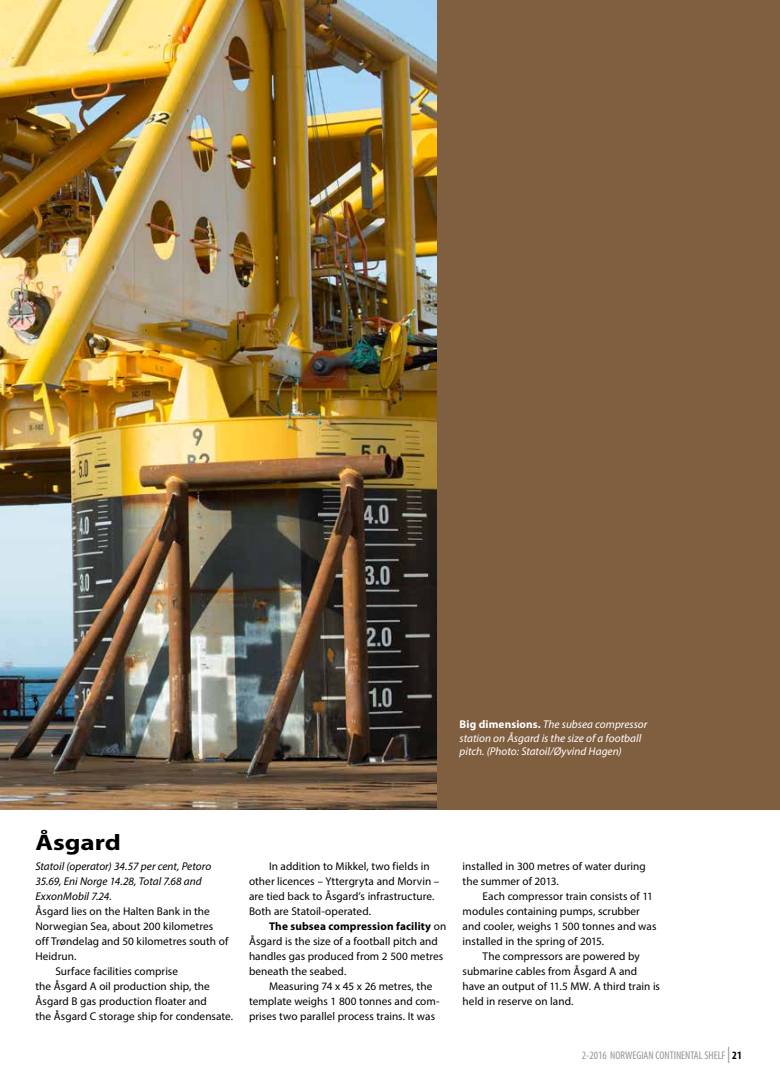
<style>
.page{position:relative;width:780px;height:1088px;background:#fff}
.page>*{position:absolute;margin:0;border:0;box-sizing:border-box;transform-origin:0 0}
.t1{font:700 22.5px "Myriad Pro";color:#000;scale:1.2 1}
.t2{font:11.25px/15px "Myriad Pro";letter-spacing:.005em;color:#000}
.t3{font:italic 11.25px/13.8px "Myriad Pro";color:#fff}
.t4{font:italic 11.25px/15px "Myriad Pro";color:#000}
.t5{font:condensed 11.25px "Myriad Pro";color:#939598}
.s1{font-weight:700;font-style:normal}
.s2{font-weight:700}
.s3{font-size:16.25px}
.s4{font-weight:700;color:#000}
</style>
<div class="page">
<div style="left:397px;top:0;width:383px;height:810px;background:#805f40"></div>
<img style="left:0;top:0;width:436px;height:810px">
<p class="t3" style="left:459px;top:717px;width:189px"><span class="s1">Big dimensions.</span> The subsea compressor station on Åsgard is the size of a football pitch. (Photo: Statoil/Øyvind Hagen)</p>
<h1 class="t1" style="left:35px;top:828px;width:73px">Åsgard</h1>
<p class="t4" style="left:35px;top:859px;width:177px">Statoil (operator) 34.57 per cent, Petoro<br>35.69, Eni Norge 14.28, Total 7.68 and<br>ExxonMobil 7.24.</p>
<p class="t2" style="left:35px;top:904px;width:176px">Åsgard lies on the Halten Bank in the</p>
<p class="t2" style="left:35px;top:919px;width:179px">Norwegian Sea, about 200 kilometres</p>
<p class="t2" style="left:35px;top:934px;width:194px">off Trøndelag and 50 kilometres south of</p>
<p class="t2" style="left:35px;top:949px;width:42px">Heidrun.</p>
<p class="t2" style="left:55px;top:964px;width:124px">Surface facilities comprise</p>
<p class="t2" style="left:35px;top:979px;width:176px">the Åsgard A oil production ship, the</p>
<p class="t2" style="left:35px;top:994px;width:173px">Åsgard B gas production floater and</p>
<p class="t2" style="left:35px;top:1009px;width:199px">the Åsgard C storage ship for condensate.</p>
<p class="t2" style="left:249px;top:859px;width:192px;text-indent:20px">In addition to Mikkel, two fields in other licences – Yttergryta and Morvin – are tied back to Åsgard’s infrastructure.<br>Both are Statoil-operated.</p>
<p class="t2" style="left:249px;top:919px;width:199px;text-indent:20px"><span class="s2">The subsea compression facility</span> on Åsgard is the size of a football pitch and handles gas produced from 2 500 metres beneath the seabed.</p>
<p class="t2" style="left:249px;top:978px;width:192px;text-indent:20px">Measuring 74 x 45 x 26 metres, the template weighs 1 800 tonnes and com&shy;prises two parallel process trains. It was</p>
<p class="t2" style="left:462px;top:858px;width:185px">installed in 300 metres of water during the summer of 2013.</p>
<p class="t2" style="left:462px;top:888px;width:195px;text-indent:20px">Each compressor train consists of 11 modules containing pumps, scrubber and cooler, weighs 1 500 tonnes and was installed in the spring of 2015.</p>
<p class="t2" style="left:462px;top:948px;width:199px;text-indent:20px">The compressors are powered by submarine cables from Åsgard A and have an output of 11.5 MW. A third train is held in reserve on land.</p>
<p class="t5" style="left:582px;top:1049px;width:161px">2-2016 NORWEGIAN CONTINENTAL SHELF <span class="s3">|</span> <span class="s4">21</span></p>
</div>
